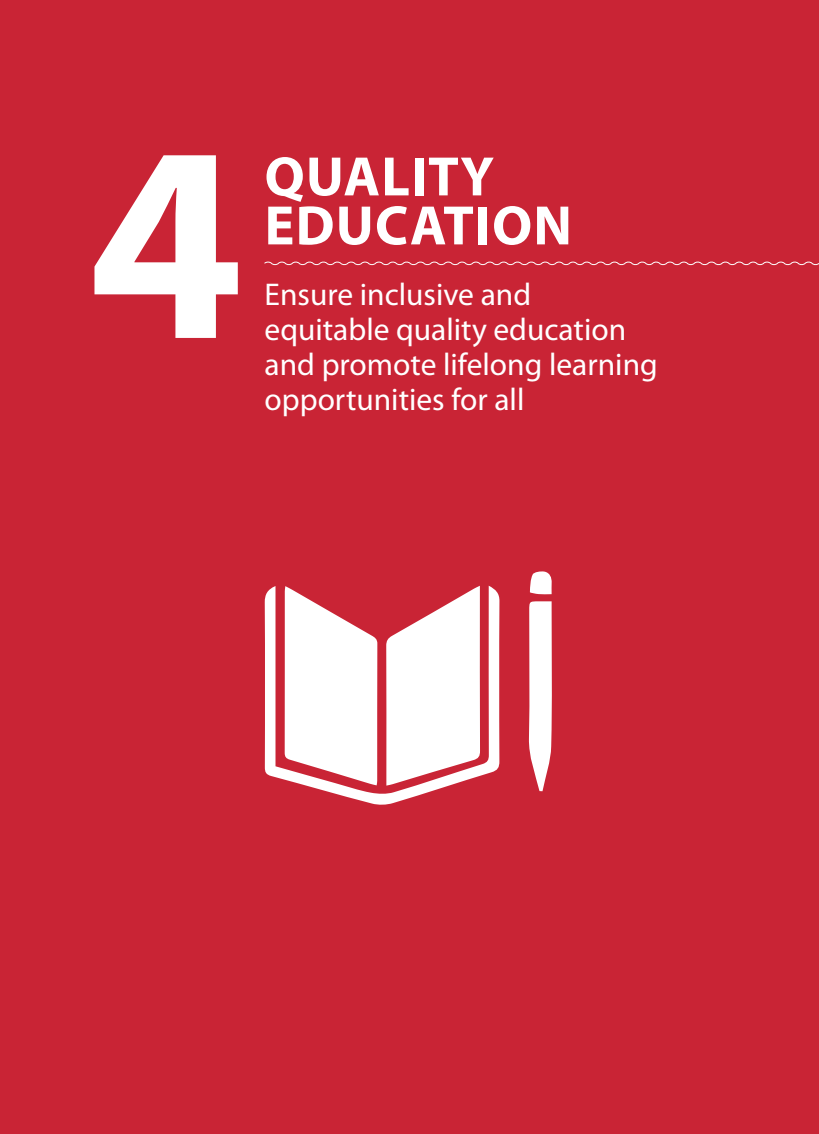
<style>
.page{position:relative;width:819px;height:1134px;background:#c92435}
.page>*{position:absolute;margin:0;border:0;box-sizing:border-box;transform-origin:0 0}
.t1{font:700 281.05px "Myriad Pro";color:#fff}
.t2{font:700 56px/49px "Myriad Pro";letter-spacing:.02em;color:#fff}
.t3{font:31.5px/35px "Myriad Pro";color:#fff}
</style>
<div class="page">
<svg style="left:264px;top:261px;width:555px;height:5px"></svg>
<svg style="left:265px;top:586px;width:235px;height:219px;fill:#fff"></svg>
<svg style="left:529px;top:601px;width:23px;height:190px"></svg>
<svg style="left:530px;top:571px;width:22px;height:23px"></svg>
<h1 class="t1" style="left:88px;top:60px;width:157px">4</h1>
<h2 class="t2" style="left:265px;top:150px;width:309px">QUALITY<br>EDUCATION</h2>
<p class="t3" style="left:265px;top:277px;width:395px">Ensure inclusive and equitable quality education and promote lifelong learning opportunities for all</p>
</div>
